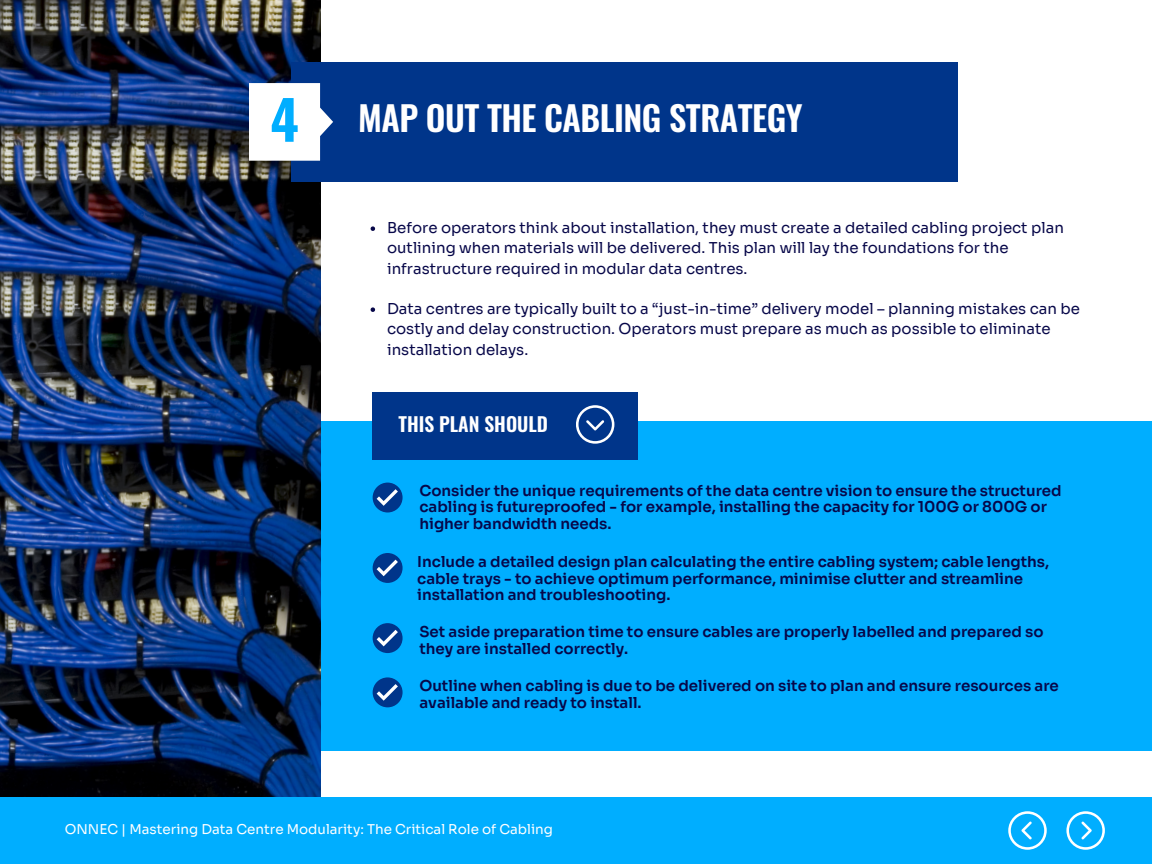
<style>
.page{position:relative;width:1152px;height:864px;background:#fff}
.page>*{position:absolute;margin:0;border:0;box-sizing:border-box;transform-origin:0 0}
.t1{font:600 34.35px "Oswald";letter-spacing:-.015em;color:#fff}
.t2{font:600 19.5px "Oswald";color:#fff}
.t3{font:600 15px/16.8px "Sora";color:#070749}
.t4{font:15px/20.2px "Sora";color:#070749}
.t5{font:13.5px "Sora";color:#fff}
.s1{font-weight:700;font-size:54px;color:#00aeff}
</style>
<div class="page">
<div style="left:305px;top:421px;width:847px;height:330px;background:#00aeff"></div>
<img style="left:0;top:0;width:321px;height:796px">
<div style="left:0;top:797px;width:1152px;height:67px;background:#00aeff"></div>
<svg style="left:371px;top:226px;width:4px;height:5px"></svg>
<svg style="left:371px;top:307px;width:4px;height:5px"></svg>
<div style="left:291px;top:62px;width:667px;height:120px;background:#00358a"></div>
<svg style="left:249px;top:83px;width:84px;height:78px"></svg>
<div style="left:373px;top:392px;width:265px;height:67px;background:#00358a"></div>
<svg style="left:576px;top:405px;width:38px;height:38px"></svg>
<div style="left:373px;top:483px;width:30px;height:29px;background:#00358a;border-radius:50%"></div>
<svg style="left:377px;top:489px;width:21px;height:17px"></svg>
<div style="left:373px;top:553px;width:30px;height:30px;background:#00358a;border-radius:50%"></div>
<svg style="left:377px;top:560px;width:21px;height:16px"></svg>
<div style="left:373px;top:623px;width:30px;height:30px;background:#00358a;border-radius:50%"></div>
<svg style="left:377px;top:630px;width:21px;height:16px"></svg>
<div style="left:373px;top:677px;width:30px;height:30px;background:#00358a;border-radius:50%"></div>
<svg style="left:377px;top:684px;width:21px;height:17px"></svg>
<svg style="left:1066px;top:811px;width:39px;height:39px"></svg>
<svg style="left:1008px;top:812px;width:39px;height:38px"></svg>
<h1 class="t1" style="left:270px;top:91px;width:534px"><span class="s1">4</span> MAP OUT THE CABLING STRATEGY</h1>
<p class="t4" style="left:387px;top:218px;width:678px">Before operators think about installation, they must create a detailed cabling project plan outlining when materials will be delivered. This plan will lay the foundations for the infrastructure required in modular data centres.</p>
<p class="t4" style="left:387px;top:299px;width:694px">Data centres are typically built to a “just-in-time” delivery model – planning mistakes can be costly and delay construction. Operators must prepare as much as possible to eliminate installation delays.</p>
<h2 class="t2" style="left:399px;top:409px;width:151px">THIS PLAN SHOULD</h2>
<p class="t3" style="left:419px;top:482px;width:644px">Consider the unique requirements of the data centre vision to ensure the structured cabling is futureproofed - for example, installing the capacity for 100G or 800G or higher bandwidth needs.</p>
<p class="t3" style="left:417px;top:553px;width:633px">Include a detailed design plan calculating the entire cabling system; cable lengths, cable trays - to achieve optimum performance, minimise clutter and streamline installation and troubleshooting.</p>
<p class="t3" style="left:419px;top:623px;width:626px">Set aside preparation time to ensure cables are properly labelled and prepared so they are installed correctly.</p>
<p class="t3" style="left:419px;top:678px;width:641px">Outline when cabling is due to be delivered on site to plan and ensure resources are available and ready to install.</p>
<p class="t5" style="left:65px;top:821px;width:490px">ONNEC | Mastering Data Centre Modularity: The Critical Role of Cabling</p>
</div>
